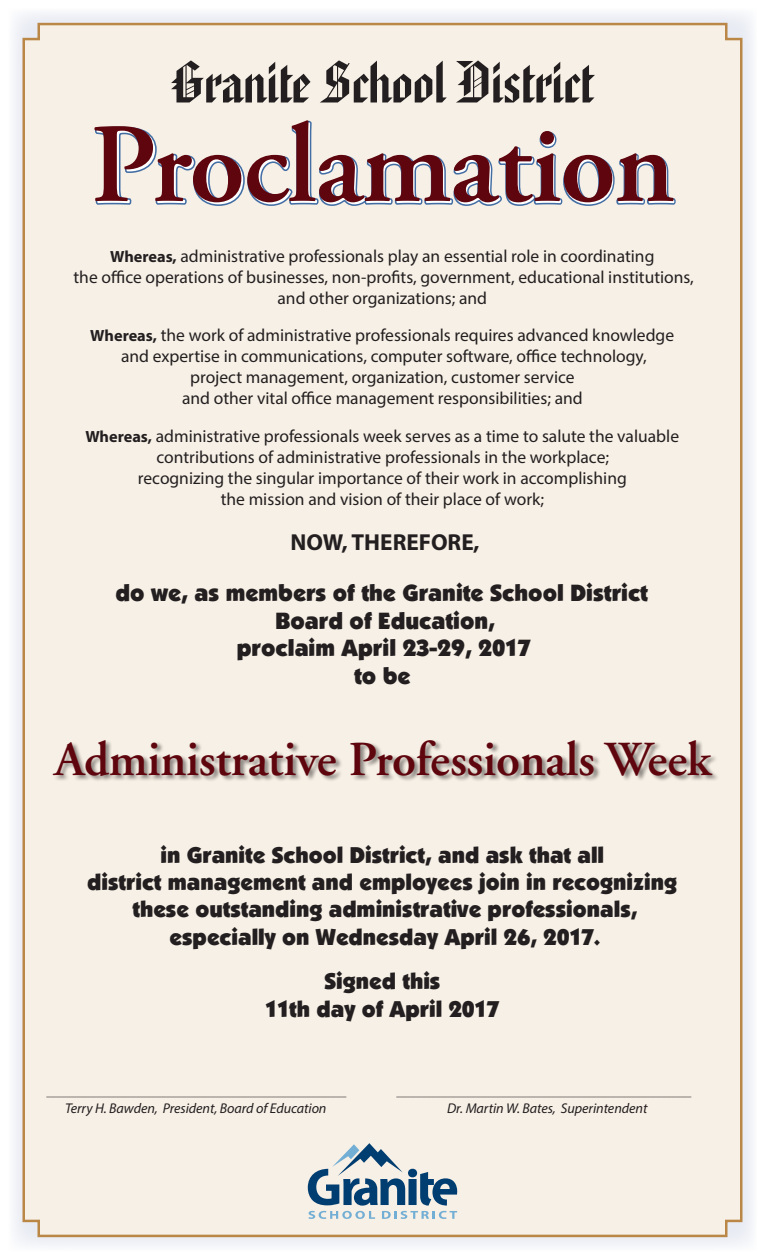
<style>
.page{position:relative;width:765px;height:1260px;background:#fff}
.page>*{position:absolute;margin:0;border:0;box-sizing:border-box;transform-origin:0 0}
.t1{font:600 112.5px "Adobe Garamond Pro";letter-spacing:-.01em;color:#5f050d}
.t2{font:60px "Gothic 32 Wide Normal";letter-spacing:-.01em;color:#231f20}
.t3{font:600 48.75px "Adobe Garamond";letter-spacing:-.005em;color:#5f050d}
.Paragraph_Style_1{font:23.12px/27.9px "Boulder";color:#231f20;text-align:center}
.Paragraph_Style_1-2{font:700 23.12px "Myriad Pro";color:#231f20}
.Paragraph_Style_1-3{font:22.5px/27.2px "Boulder";color:#231f20;text-align:center}
.Body_Text{font:17.5px/21px "Myriad Pro";color:#231f20;text-align:center}
.t4{font:italic 14.12px "Myriad Pro";letter-spacing:-.005em;color:#231f20}
.t5{font:10px "Myriad Pro";color:#231f20}
.s1{font-weight:700;font-size:16.25px}
</style>
<div class="page">
<div style="left:8px;top:8px;width:749px;height:1244px;background:#f1f3f8"></div>
<div style="left:22px;top:22px;width:721px;height:1216px;background:#f7f0e6"></div>
<svg style="left:94px;top:119px;width:581px;height:89px;background:#d5d7d9"></svg>
<div style="left:53px;top:740px;width:666px;height:43px;background:#231f20;opacity:.5"></div>
<svg style="left:308px;top:1143px;width:149px;height:76px;background:#acbbc4"></svg>
<p class="t2" style="left:171px;top:49px;width:424px">Granite School District</p>
<p class="t1" style="left:90px;top:100px;width:586px">Proclamation</p>
<p class="Body_Text" style="left:74px;top:245px;width:622px"><span class="s1">Whereas,</span> administrative professionals play an essential role in coordinating<br>the office operations of businesses, non-profits, government, educational institutions, and other organizations; and</p>
<p class="Body_Text" style="left:90px;top:325px;width:585px"><span class="s1">Whereas,</span> the work of administrative professionals requires advanced knowledge and expertise in communications, computer software, office technology,<br>project management, organization, customer service<br>and other vital office management responsibilities; and</p>
<p class="Body_Text" style="left:85px;top:426px;width:595px"><span class="s1">Whereas,</span> administrative professionals week serves as a time to salute the valuable contributions of administrative professionals in the workplace;<br>recognizing the singular importance of their work in accomplishing<br>the mission and vision of their place of work;</p>
<p class="Paragraph_Style_1-2" style="left:290px;top:528px;width:191px">NOW, THEREFORE,</p>
<p class="Paragraph_Style_1" style="left:116px;top:579px;width:534px">do we, as members of the Granite School District<br>Board of Education,<br>proclaim April 23-29, 2017</p>
<p class="Paragraph_Style_1" style="left:354px;top:662px;width:58px">to be</p>
<p class="t3" style="left:54px;top:732px;width:658px">Administrative Professionals Week</p>
<p class="Paragraph_Style_1-3" style="left:87px;top:842px;width:591px">in Granite School District, and ask that all<br>district management and employees join in recognizing these outstanding administrative professionals, especially on Wednesday April 26, 2017.</p>
<p class="Paragraph_Style_1-3" style="left:325px;top:967px;width:117px">Signed this</p>
<p class="Paragraph_Style_1-3" style="left:266px;top:995px;width:235px">11th day of April 2017</p>
<p class="t5" style="left:46px;top:1086px;width:301px">____________________________________________________________</p>
<p class="t5" style="left:396px;top:1086px;width:297px">___________________________________________________________</p>
<p class="t4" style="left:65px;top:1099px;width:263px">Terry H. Bawden, President, Board of Education</p>
<p class="t4" style="left:447px;top:1099px;width:202px">Dr. Martin W. Bates, Superintendent</p>
</div>
